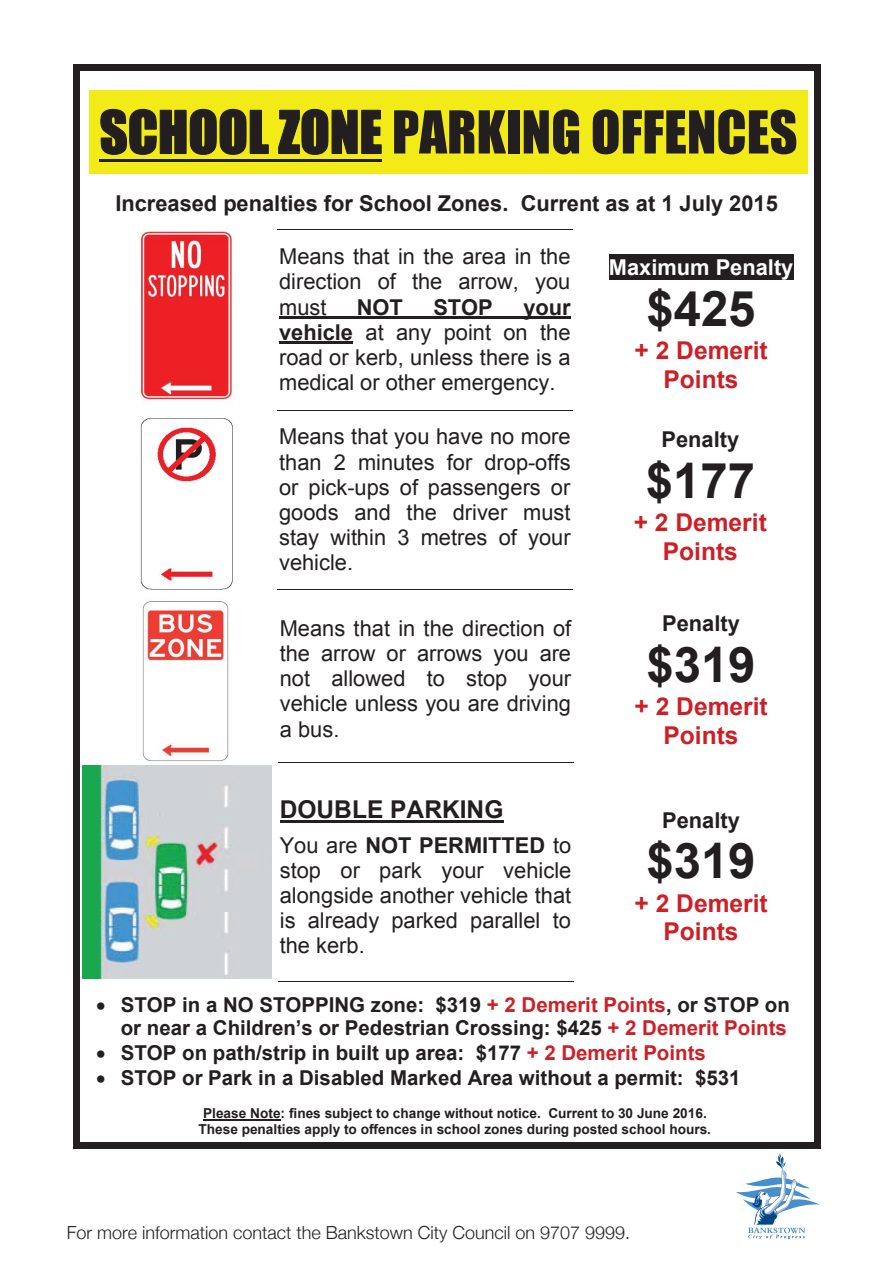
<style>
.page{position:relative;width:893px;height:1263px;background:#fff}
.page>*{position:absolute;margin:0;border:0;box-sizing:border-box;transform-origin:0 0}
.t1{font:54.6px "Impact";color:#231f20}
.t2{font:700 49.05px "Arial";color:#231f20}
.t3{font:700 24.6px/28.5px "Arial";color:#cd2026;text-align:center}
.t4{font:700 24.6px "Arial";color:#231f20}
.t5{font:21.9px/25px "Arial";color:#231f20;text-align:justify}
.t6{font:700 21.9px "Arial";color:#231f20}
.t7{font:700 21.9px "Arial";color:#fff}
.t8{font:700 20.4px/23.5px "Arial";color:#231f20;text-align:right}
.t9{font:300 18px "Helvetica Neue";color:#231f20}
.t10{font:700 13.65px/16.2px "Arial";color:#231f20;text-align:center}
.s1{font-weight:700}
.s2{color:#cd2026}
</style>
<div class="page">
<div style="left:89px;top:90px;width:719px;height:8px;background:#f2eb17"></div>
<div style="left:89px;top:98px;width:719px;height:67px;background:#f2eb17"></div>
<svg style="left:100px;top:108px;width:169px;height:47px"></svg>
<svg style="left:278px;top:108px;width:104px;height:47px"></svg>
<hr style="left:100px;top:159px;width:282px;height:3px;background:#231f20">
<div style="left:89px;top:165px;width:719px;height:8px;background:#f2eb17"></div>
<hr style="left:277px;top:229px;width:296px;height:1px;background:#231f20">
<hr style="left:279px;top:317px;width:292px;height:2px;background:#231f20">
<hr style="left:279px;top:342px;width:74px;height:2px;background:#231f20">
<hr style="left:277px;top:410px;width:296px;height:1px;background:#231f20">
<img style="left:140px;top:418px;width:93px;height:172px">
<div style="left:609px;top:255px;width:184px;height:25px;background:#231f20"></div>
<img style="left:140px;top:228px;width:93px;height:173px">
<hr style="left:277px;top:589px;width:296px;height:1px;background:#231f20">
<img style="left:142px;top:601px;width:87px;height:160px">
<hr style="left:278px;top:762px;width:295px;height:1px;background:#231f20">
<img style="left:82px;top:765px;width:190px;height:213px">
<hr style="left:280px;top:820px;width:223px;height:3px;background:#231f20">
<hr style="left:278px;top:981px;width:295px;height:1px;background:#231f20">
<hr style="left:203px;top:1119px;width:77px;height:2px;background:#231f20">
<div style="left:73px;top:65px;width:747px;height:6px;background:#231f20"></div>
<div style="left:73px;top:71px;width:7px;height:1071px;background:#231f20"></div>
<div style="left:814px;top:71px;width:6px;height:1071px;background:#231f20"></div>
<div style="left:73px;top:1142px;width:747px;height:6px;background:#231f20"></div>
<svg style="left:736px;top:1154px;width:84px;height:85px"></svg>
<h1 class="t1" style="left:100px;top:90px;width:699px">SCHOOL ZONE PARKING OFFENCES</h1>
<p class="t6" style="left:115px;top:189px;width:664px">Increased penalties for School Zones. Current as at 1 July 2015</p>
<p class="t5" style="left:279px;top:244px;width:293px">Means that in the area in the direction of the arrow, you must</p>
<p class="t7" style="left:609px;top:253px;width:186px">Maximum Penalty</p>
<h2 class="t2" style="left:646px;top:276px;width:111px">$425</h2>
<p class="t3" style="left:635px;top:337px;width:135px">+ 2 Demerit<br>Points</p>
<p class="t6" style="left:357px;top:292px;width:48px">NOT</p>
<p class="t6" style="left:433px;top:292px;width:61px">STOP</p>
<p class="t5" style="left:279px;top:294px;width:293px;text-indent:244px"><span class="s1">your vehicle</span> at any point on the road or kerb, unless there is a medical or other emergency.</p>
<p class="t5" style="left:279px;top:424px;width:293px">Means that you have no more than 2 minutes for drop-offs or pick-ups of passengers or goods and the driver must stay within 3 metres of your vehicle.</p>
<p class="t6" style="left:661px;top:425px;width:79px">Penalty</p>
<h2 class="t2" style="left:646px;top:448px;width:111px">$177</h2>
<p class="t3" style="left:634px;top:509px;width:135px">+ 2 Demerit<br>Points</p>
<p class="t5" style="left:280px;top:616px;width:293px">Means that in the direction of the arrow or arrows you are not allowed to stop your vehicle unless you are driving a bus.</p>
<p class="t6" style="left:662px;top:609px;width:79px">Penalty</p>
<h2 class="t2" style="left:646px;top:632px;width:111px">$319</h2>
<p class="t3" style="left:635px;top:693px;width:135px">+ 2 Demerit<br>Points</p>
<p class="t4" style="left:280px;top:793px;width:225px">DOUBLE PARKING</p>
<p class="t5" style="left:280px;top:833px;width:293px">You are <span class="s1">NOT PERMITTED</span> to stop or park your vehicle alongside another vehicle that is already parked parallel to the kerb.</p>
<p class="t6" style="left:662px;top:805px;width:79px">Penalty</p>
<h2 class="t2" style="left:646px;top:828px;width:111px">$319</h2>
<p class="t3" style="left:635px;top:890px;width:135px">+ 2 Demerit<br>Points</p>
<p class="t8" style="left:96px;top:993px;width:695px">• STOP in a NO STOPPING zone: $319 <span class="s2">+ 2 Demerit Points</span>, or STOP on or near a Children’s or Pedestrian Crossing: $425 <span class="s2">+ 2 Demerit Points</span></p>
<p class="t8" style="left:96px;top:1042px;width:611px">• STOP on path/strip in built up area: $177 <span class="s2">+ 2 Demerit Points</span></p>
<p class="t8" style="left:96px;top:1067px;width:646px">• STOP or Park in a Disabled Marked Area without a permit: $531</p>
<p class="t10" style="left:199px;top:1105px;width:514px">Please Note: fines subject to change without notice. Current to 30 June 2016.<br>These penalties apply to offences in school zones during posted school hours.</p>
<p class="t9" style="left:67px;top:1218px;width:565px">For more information contact the Bankstown City Council on 9707 9999.</p>
</div>
